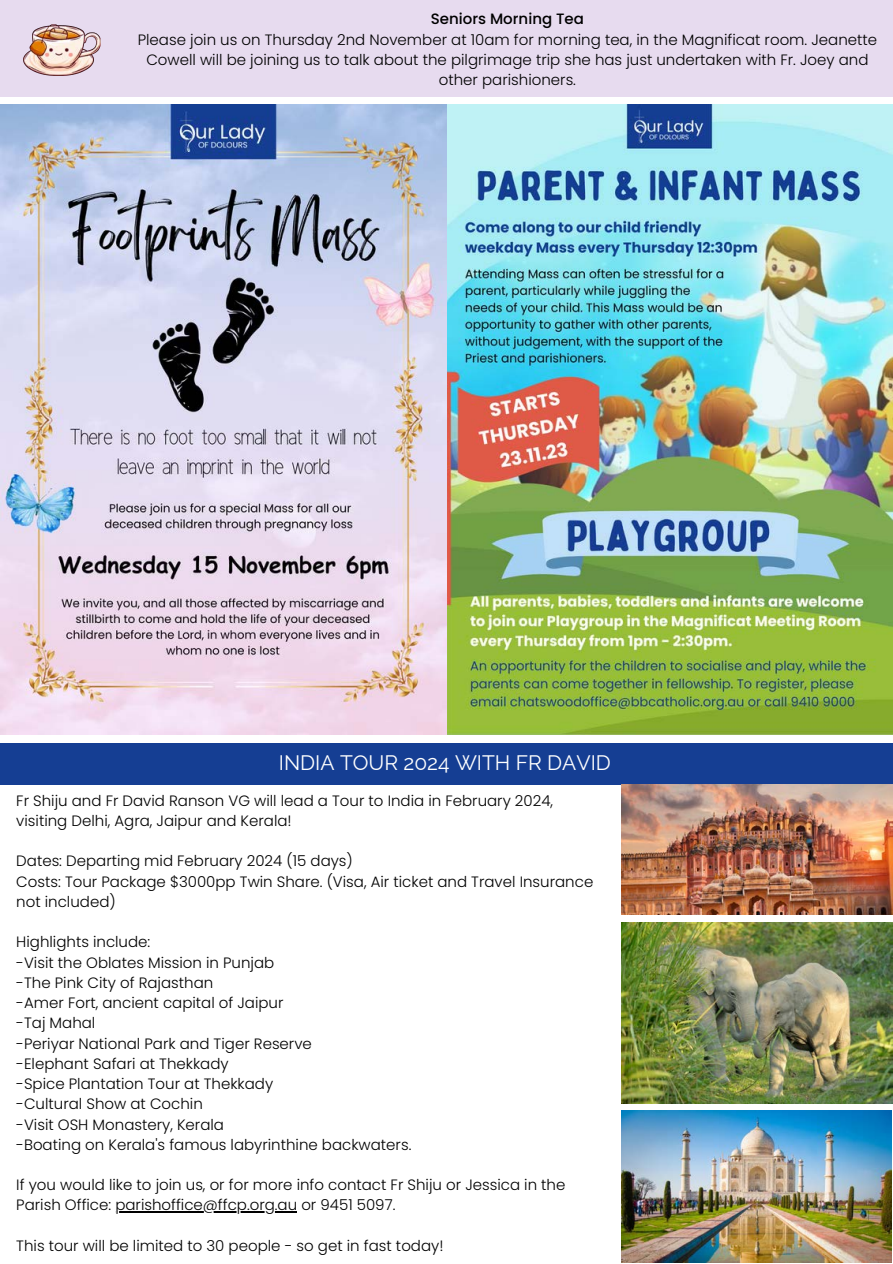
<style>
.page{position:relative;width:893px;height:1264px;background:#fff}
.page>*{position:absolute;margin:0;border:0;box-sizing:border-box;transform-origin:0 0}
.t1{font:21px "Raleway";color:#fff}
.t2{font:300 15px/20.2px "Poppins";color:#000}
.t3{font:500 15px "Poppins";color:#000}
</style>
<div class="page">
<img style="left:0;top:104px;width:892px;height:631px">
<div style="left:0;top:743px;width:892px;height:41px;background:#153e93"></div>
<img style="left:621px;top:784px;width:271px;height:130px">
<img style="left:621px;top:922px;width:271px;height:181px">
<img style="left:621px;top:1110px;width:270px;height:152px">
<div style="left:0;top:0;width:892px;height:96px;background:#e7dbef"></div>
<img style="left:23px;top:24px;width:78px;height:52px">
<hr style="left:115px;top:1211px;width:182px;height:1px;background:#000">
<p class="t3" style="left:431px;top:9px;width:155px">Seniors Morning Tea</p>
<p class="t2" style="left:138px;top:29px;width:741px;text-align:center">Please join us on Thursday 2nd November at 10am for morning tea, in the Magnificat room. Jeanette<br>Cowell will be joining us to talk about the pilgrimage trip she has just undertaken with Fr. Joey and other parishioners.</p>
<p class="t1" style="left:279px;top:750px;width:333px">INDIA TOUR 2024 WITH FR DAVID</p>
<p class="t2" style="left:16px;top:790px;width:538px">Fr Shiju and Fr David Ranson VG will lead a Tour to India in February 2024, visiting Delhi, Agra, Jaipur and Kerala!</p>
<p class="t2" style="left:16px;top:851px;width:338px">Dates: Departing mid February 2024 (15 days)</p>
<p class="t2" style="left:16px;top:871px;width:578px">Costs: Tour Package $3000pp Twin Share. (Visa, Air ticket and Travel Insurance not included)</p>
<p class="t2" style="left:16px;top:931px;width:135px">Highlights include:</p>
<p class="t2" style="left:16px;top:952px;width:259px">-Visit the Oblates Mission in Punjab</p>
<p class="t2" style="left:16px;top:972px;width:198px">-The Pink City of Rajasthan</p>
<p class="t2" style="left:16px;top:992px;width:269px">-Amer Fort, ancient capital of Jaipur</p>
<p class="t2" style="left:16px;top:1012px;width:81px">-Taj Mahal</p>
<p class="t2" style="left:16px;top:1033px;width:297px">-Periyar National Park and Tiger Reserve</p>
<p class="t2" style="left:16px;top:1053px;width:214px">-Elephant Safari at Thekkady</p>
<p class="t2" style="left:16px;top:1073px;width:258px">-Spice Plantation Tour at Thekkady</p>
<p class="t2" style="left:16px;top:1093px;width:188px">-Cultural Show at Cochin</p>
<p class="t2" style="left:16px;top:1114px;width:209px">-Visit OSH Monastery, Kerala</p>
<p class="t2" style="left:16px;top:1134px;width:396px">-Boating on Kerala's famous labyrinthine backwaters.</p>
<p class="t2" style="left:16px;top:1174px;width:550px">If you would like to join us, or for more info contact Fr Shiju or Jessica in the<br>Parish Office: parishoffice@ffcp.org.au or 9451 5097.</p>
<p class="t2" style="left:16px;top:1235px;width:428px">This tour will be limited to 30 people - so get in fast today!</p>
</div>
